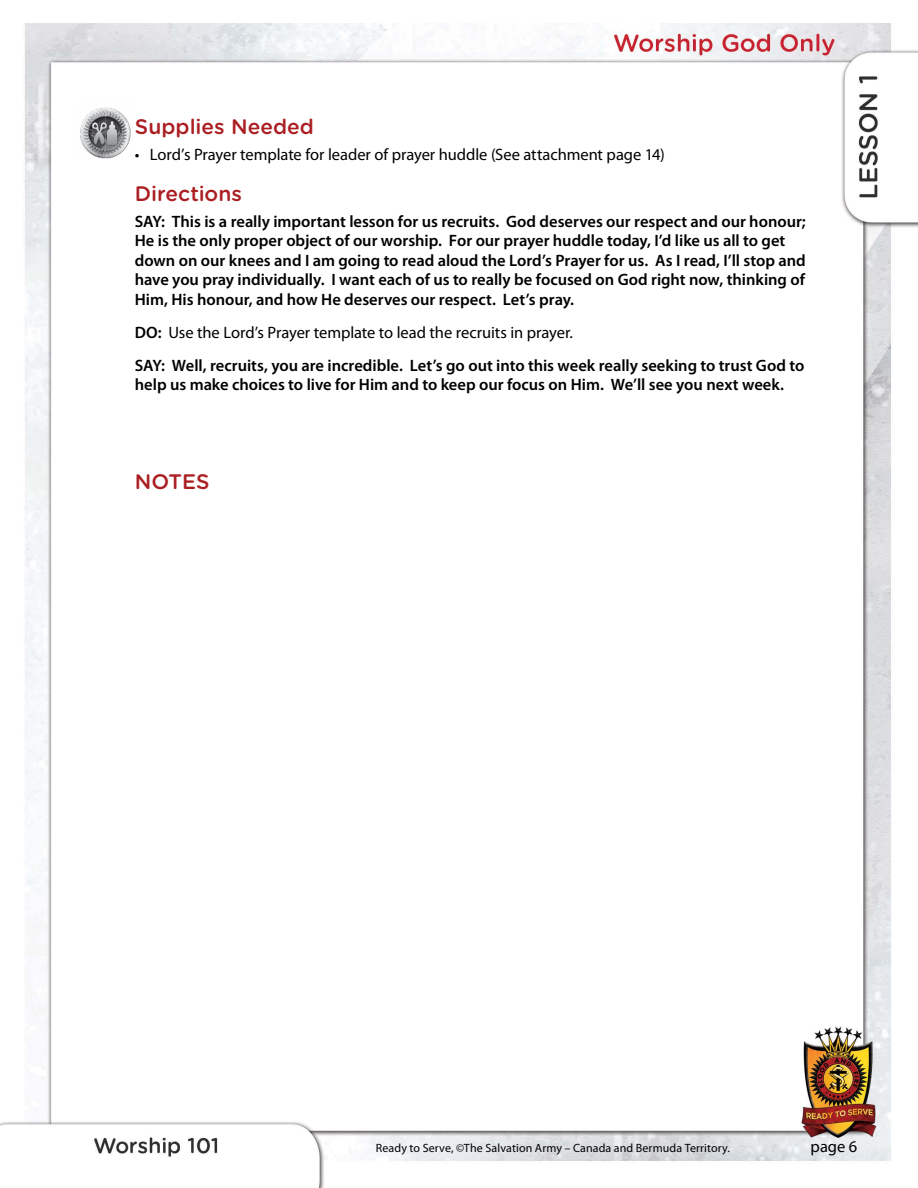
<style>
.page{position:relative;width:918px;height:1188px;background:#fff}
.page>*{position:absolute;margin:0;border:0;box-sizing:border-box;transform-origin:0 0}
.t1{font:500 21px "Gotham Rounded";color:#ab1f23}
.t2{font:600 16.5px/19.5px "Myriad Pro";color:#000}
.t3{font:16.5px "Myriad Pro";letter-spacing:-.005em;color:#000}
.t4{font:12px "Myriad Pro";letter-spacing:.01em;color:#000}
.s1{font-weight:400}
</style>
<div class="page">
<img style="left:0;top:23px;width:918px;height:1165px">
<img style="left:78px;top:102px;width:55px;height:56px">
<p class="t1" style="left:135px;top:111px;width:181px">Supplies Needed</p>
<p class="t3" style="left:135px;top:144px;width:532px">• Lord’s Prayer template for leader of prayer huddle (See attachment page 14)</p>
<p class="t1" style="left:135px;top:178px;width:109px">Directions</p>
<p class="t2" style="left:135px;top:211px;width:673px">SAY: This is a really important lesson for us recruits. God deserves our respect and our honour; He is the only proper object of our worship. For our prayer huddle today, I’d like us all to get down on our knees and I am going to read aloud the Lord’s Prayer for us. As I read, I’ll stop and have you pray individually. I want each of us to really be focused on God right now, thinking of Him, His honour, and how He deserves our respect. Let’s pray.</p>
<p class="t2" style="left:135px;top:315px;width:671px;line-height:33px">DO: <span class="s1">Use the Lord’s Prayer template to lead the recruits in prayer.<br></span>SAY: Well, recruits, you are incredible. Let’s go out into this week really seeking to trust God to</p>
<p class="t2" style="left:135px;top:375px;width:651px">help us make choices to live for Him and to keep our focus on Him. We’ll see you next week.</p>
<p class="t1" style="left:135px;top:467px;width:76px">NOTES</p>
<p class="t4" style="left:376px;top:1141px;width:356px">Ready to Serve, ©The Salvation Army – Canada and Bermuda Territory.</p>
<p class="t3" style="left:811px;top:1136px;width:48px">page 6</p>
</div>
